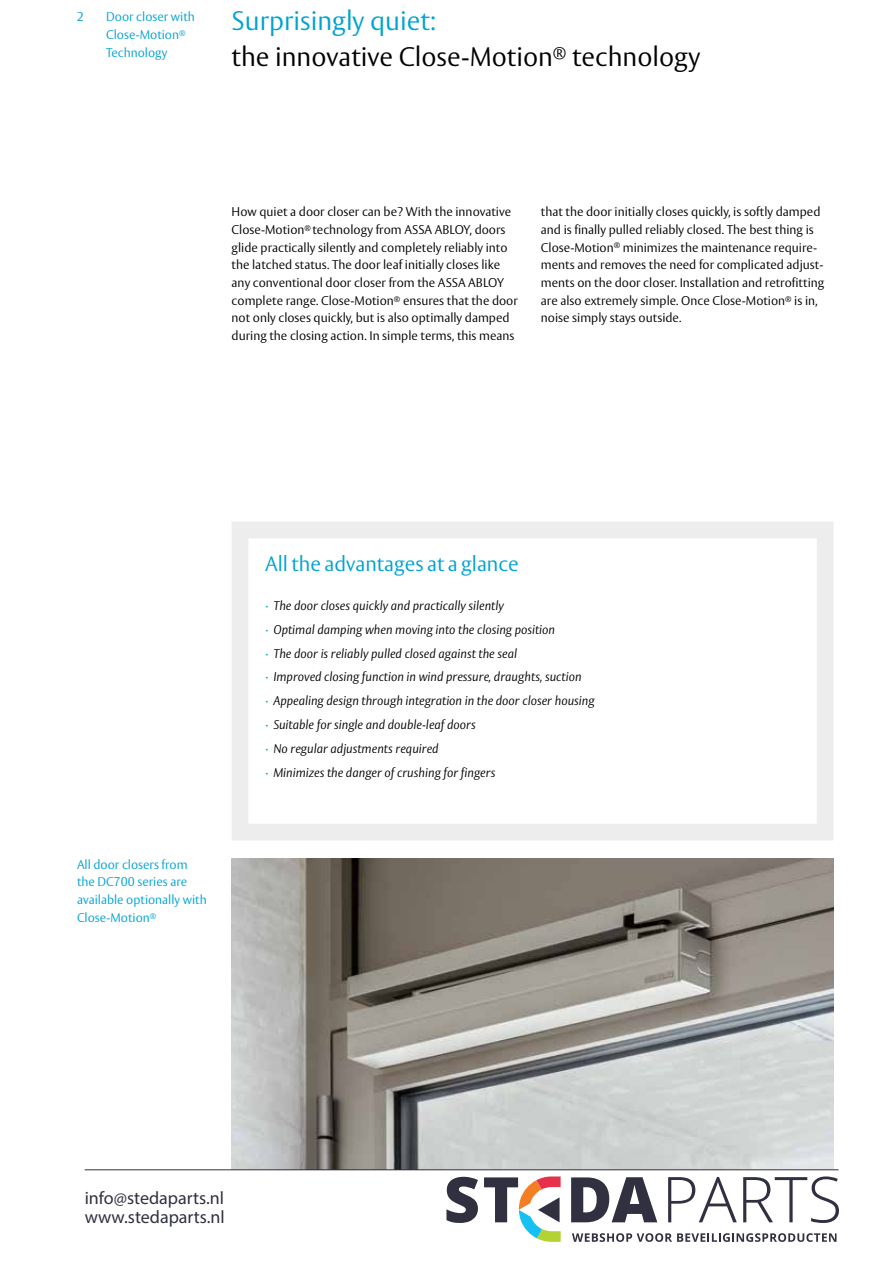
<style>
.page{position:relative;width:893px;height:1263px;background:#fff}
.page>*{position:absolute;margin:0;border:0;box-sizing:border-box;transform-origin:0 0}
.t1{font:300 26.55px "ASSA Vesta";color:#000}
.t2{font:300 26.55px "ASSA Vesta";color:#00a3d2}
.t3{font:300 20.7px "ASSA Vesta";color:#00a3d2}
.t4{font:18px/19.5px "Myriad Pro";color:#303141}
.t5{font:300 15.45px "ASSA Vesta";color:#000}
.t6{font:300 12.6px/17.7px "ASSA Vesta";color:#000}
.t7{font:italic 300 12.6px/24px "ASSA Vesta";color:#000}
.t8{font:300 12.6px/17.7px "ASSA Vesta";color:#00a3d2}
.t9{font:300 7.35px "ASSA Vesta";color:#000}
.t10{font:300 7.35px "ASSA Vesta";color:#00a3d2}
.s1{font-style:normal;color:#00a3d2}
</style>
<div class="page">
<div style="left:232px;top:522px;width:601px;height:318px;border:17px solid #ededed"></div>
<img style="left:232px;top:858px;width:601px;height:311px">
<svg style="left:572px;top:1233px;width:264px;height:9px"></svg>
<svg style="left:446px;top:1177px;width:32px;height:46px"></svg>
<svg style="left:571px;top:1177px;width:86px;height:45px"></svg>
<svg style="left:668px;top:1177px;width:69px;height:45px"></svg>
<svg style="left:743px;top:1176px;width:96px;height:47px"></svg>
<svg style="left:484px;top:1176px;width:77px;height:66px"></svg>
<hr style="left:85px;top:1169px;width:754px;height:1px;background:#303141">
<p class="t8" style="left:77px;top:9px;width:8px">2</p>
<p class="t8" style="left:106px;top:9px;width:90px">Door closer with</p>
<p class="t8" style="left:106px;top:26px;width:74px">Close-Motion<br>Technology</p>
<p class="t10" style="left:179px;top:28px;width:8px">R</p>
<h1 class="t2" style="left:232px;top:5px;width:206px">Surprisingly quiet:</h1>
<h1 class="t1" style="left:232px;top:41px;width:323px">the innovative Close-Motion</h1>
<h1 class="t1" style="left:572px;top:41px;width:130px">technology</h1>
<p class="t5" style="left:553px;top:42px;width:15px">®</p>
<p class="t6" style="left:312px;top:204px;width:200px;text-indent:-81px">How quiet a door closer can be? With the innovative technology from ASSA ABLOY, doors</p>
<p class="t6" style="left:232px;top:221px;width:74px">Close-Motion</p>
<p class="t6" style="left:232px;top:239px;width:277px">glide practically silently and completely reliably into</p>
<p class="t6" style="left:232px;top:257px;width:270px">the latched status. The door leaf initially closes like</p>
<p class="t6" style="left:232px;top:274px;width:274px">any conventional door closer from the ASSA ABLOY</p>
<p class="t6" style="left:403px;top:292px;width:116px">ensures that the door</p>
<p class="t9" style="left:304px;top:223px;width:8px">®</p>
<p class="t6" style="left:232px;top:292px;width:284px">complete range. Close-Motion<br>not only closes quickly, but is also optimally damped during the closing action In. simple terms, this means</p>
<p class="t9" style="left:394px;top:294px;width:8px">®</p>
<p class="t6" style="left:541px;top:204px;width:281px">that the door initially closes quickly is, softly damped and is finally pulled reliably closed. The best thing is</p>
<p class="t6" style="left:623px;top:239px;width:196px">minimizes the maintenance require-</p>
<p class="t6" style="left:541px;top:239px;width:74px">Close-Motion</p>
<p class="t9" style="left:614px;top:240px;width:8px">®</p>
<p class="t6" style="left:541px;top:257px;width:284px">ments and removes the need for complicated adjust-</p>
<p class="t6" style="left:541px;top:274px;width:285px">ments on the door closer. Installation and retrofitting</p>
<p class="t6" style="left:541px;top:292px;width:246px">are also extremely simple. Once Close-Motion noise simply stays outside.</p>
<p class="t6" style="left:794px;top:292px;width:25px">is in,</p>
<p class="t9" style="left:785px;top:294px;width:8px">®</p>
<p class="t8" style="left:77px;top:856px;width:131px">All door closers from the DC700 series are available optionally with</p>
<p class="t10" style="left:150px;top:910px;width:8px">R</p>
<p class="t8" style="left:77px;top:909px;width:74px">Close-Motion</p>
<h2 class="t3" style="left:265px;top:551px;width:255px">All the advantages at a glance</h2>
<p class="t7" style="left:265px;top:594px;width:331px"><span class="s1">∙</span> The door closes quickly and practically silently<br><span class="s1">∙</span> Optimal damping when moving into the closing position<br><span class="s1">∙</span> The door is reliably pulled closed against the seal<br><span class="s1">∙</span> Improved closing function in wind pressure, draughts, suction<br><span class="s1">∙</span> Appealing design through integration in the door closer housing <span class="s1">∙</span> Suitable for single and double-leaf doors<br><span class="s1">∙</span> No regular adjustments required<br><span class="s1">∙</span> Minimizes the danger of crushing for fingers</p>
<h3 class="t4" style="left:85px;top:1188px;width:142px">info@stedaparts.nl www.stedaparts.nl</h3>
</div>
